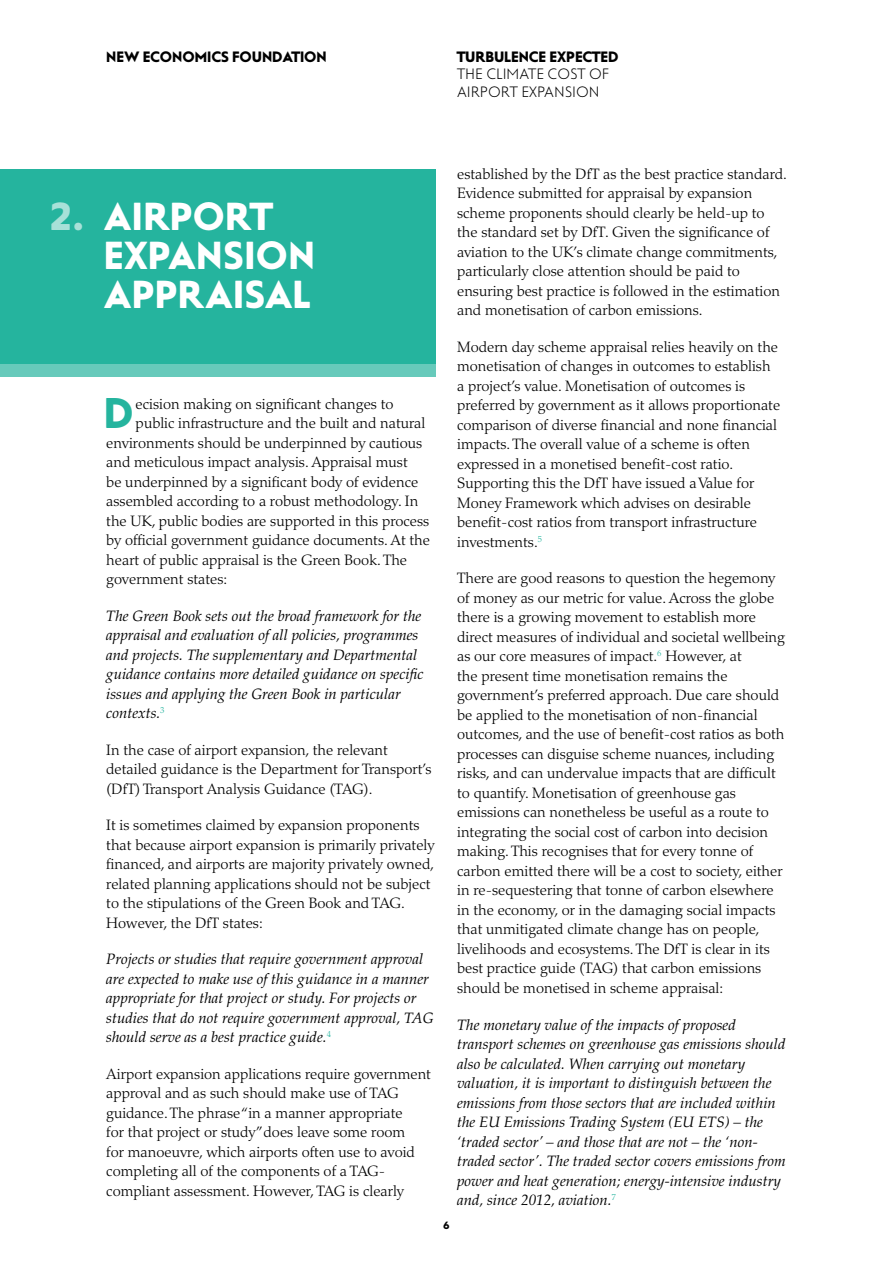
<style>
.page{position:relative;width:893px;height:1263px;background:#fff}
.page>*{position:absolute;margin:0;border:0;box-sizing:border-box;transform-origin:0 0}
.t1{font:42.9px "Steagal Bo";color:#25b49e}
.t2{font:39px/39px "Steagal Bo";color:#fff}
.t3{font:300 15px/19.5px "Palatino LT Std";color:#000}
.t4{font:italic 15px/19.5px "Palatino LT Std";color:#000}
.t5{font:15px "Steagal Bo";color:#000}
.t6{font:15px/17.2px "Steagal Li";color:#000}
.t7{font:10.5px "Steagal Bo";color:#000}
.s1{color:#a8e1d8}
</style>
<div class="page">
<div style="left:0;top:169px;width:436px;height:202px;background:#25b49e"></div>
<div style="left:0;top:364px;width:436px;height:13px;background:#67cabb"></div>
<hr style="left:892px;top:168px;width:1px;height:166px;background:#25b49e">
<p class="t5" style="left:106px;top:48px;width:222px">NEW ECONOMICS FOUNDATION</p>
<p class="t5" style="left:457px;top:48px;width:163px">TURBULENCE EXPECTED</p>
<p class="t6" style="left:457px;top:66px;width:154px">THE CLIMATE COST OF<br>AIRPORT EXPANSION</p>
<h2 class="t2" style="left:104px;top:197px;width:212px;text-indent:-54px"><span class="s1">2.</span> AIRPORT<br>EXPANSION<br>APPRAISAL</h2>
<h1 class="t1" style="left:104px;top:389px;width:31px">D</h1>
<p class="t3" style="left:136px;top:394px;width:259px">ecision making on significant changes to</p>
<p class="t3" style="left:136px;top:413px;width:291px">public infrastructure and the built and natural</p>
<p class="t3" style="left:106px;top:433px;width:318px">environments should be underpinned by cautious</p>
<p class="t3" style="left:106px;top:452px;width:303px">and meticulous impact analysis. Appraisal must</p>
<p class="t3" style="left:106px;top:472px;width:313px">be underpinned by a significant body of evidence</p>
<p class="t3" style="left:106px;top:491px;width:313px">assembled according to a robust methodology. In</p>
<p class="t3" style="left:106px;top:511px;width:325px">the UK, public bodies are supported in this process</p>
<p class="t3" style="left:106px;top:530px;width:325px">by official government guidance documents. At the</p>
<p class="t3" style="left:106px;top:550px;width:302px">heart of public appraisal is the Green Book. The</p>
<p class="t3" style="left:106px;top:569px;width:122px">government states:</p>
<p class="t4" style="left:106px;top:606px;width:319px">The Green Book sets out the broad framework for the appraisal and evaluation of all policies, programmes and projects. The supplementary and Departmental guidance contains more detailed guidance on specific issues and applying the Green Book in particular contexts.<sup>3</sup></p>
<p class="t3" style="left:106px;top:740px;width:327px">In the case of airport expansion, the relevant detailed guidance is the Department for Transport’s (DfT) Transport Analysis Guidance (TAG).</p>
<p class="t3" style="left:106px;top:815px;width:330px">It is sometimes claimed by expansion proponents that because airport expansion is primarily privately financed, and airports are majority privately owned, related planning applications should not be subject to the stipulations of the Green Book and TAG.<br>However, the DfT states:</p>
<p class="t4" style="left:106px;top:949px;width:329px">Projects or studies that require government approval are expected to make use of this guidance in a manner appropriate for that project or study. For projects or studies that do not require government approval, TAG should serve as a best practice guide.<sup>4</sup></p>
<p class="t3" style="left:106px;top:1064px;width:326px">Airport expansion applications require government approval and as such should make use of TAG guidance. The phrase “in a manner appropriate<br>for that project or study”does leave some room<br>for manoeuvre, which airports often use to avoid completing all of the components of a TAG&shy;compliant assessment. However, TAG is clearly</p>
<p class="t3" style="left:457px;top:164px;width:331px">established by the DfT as the best practice standard.<br>Evidence submitted for appraisal by expansion scheme proponents should clearly be held-up to the standard set by DfT. Given the significance of aviation to the UK’s climate change commitments, particularly close attention should be paid to ensuring best practice is followed in the estimation and monetisation of carbon emissions.</p>
<p class="t3" style="left:457px;top:337px;width:325px">Modern day scheme appraisal relies heavily on the monetisation of changes in outcomes to establish a project’s value. Monetisation of outcomes is preferred by government as it allows proportionate comparison of diverse financial and none financial impacts. The overall value of a scheme is often expressed in a monetised benefit-cost ratio.<br>Supporting this the DfT have issued a Value for Money Framework which advises on desirable benefit-cost ratios from transport infrastructure investments.<sup>5</sup></p>
<p class="t3" style="left:457px;top:569px;width:329px">There are good reasons to question the hegemony of money as our metric for value. Across the globe there is a growing movement to establish more direct measures of individual and societal wellbeing as our core measures of impact.<sup>6</sup> However, at<br>the present time monetisation remains the government’s preferred approach. Due care should be applied to the monetisation of non-financial outcomes, and the use of benefit-cost ratios as both processes can disguise scheme nuances, including risks, and can undervalue impacts that are difficult to quantify. Monetisation of greenhouse gas emissions can nonetheless be useful as a route to integrating the social cost of carbon into decision making. This recognises that for every tonne of carbon emitted there will be a cost to society, either in re-sequestering that tonne of carbon elsewhere in the economy, or in the damaging social impacts that unmitigated climate change has on people, livelihoods and ecosystems. The DfT is clear in its best practice guide (TAG) that carbon emissions should be monetised in scheme appraisal:</p>
<p class="t4" style="left:457px;top:1015px;width:330px">The monetary value of the impacts of proposed transport schemes on greenhouse gas emissions should also be calculated. When carrying out monetary valuation, it is important to distinguish between the emissions from those sectors that are included within the EU Emissions Trading System (EU ETS) – the ‘traded sector’ – and those that are not – the ‘non&shy;traded sector’. The traded sector covers emissions from power and heat generation; energy-intensive industry and, since 2012, aviation.<sup>7</sup></p>
<p class="t7" style="left:443px;top:1219px;width:8px">6</p>
</div>
